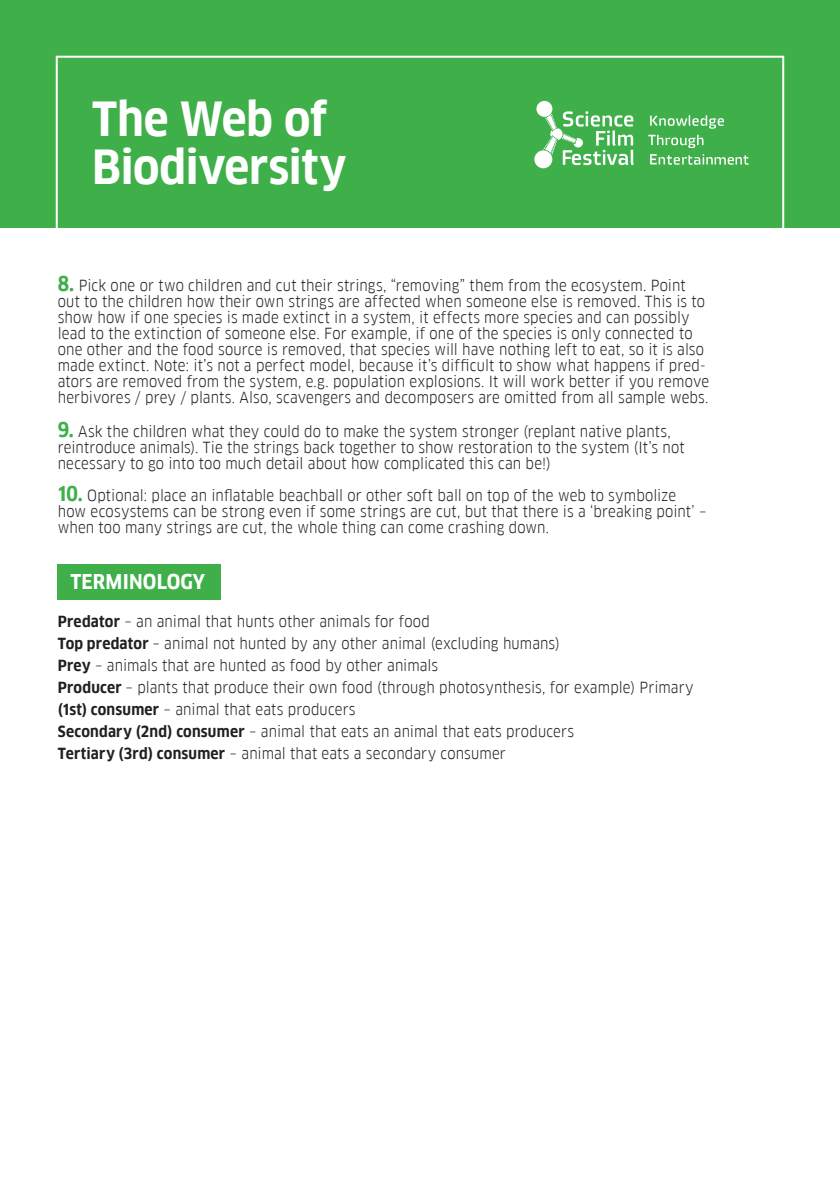
<style>
.page{position:relative;width:840px;height:1191px;background:#fff}
.page>*{position:absolute;margin:0;border:0;box-sizing:border-box;transform-origin:0 0}
.t1{font:700 46px/48px "Goethe FF Clan";letter-spacing:-.01em;color:#fff}
.t2{font:700 20px "Goethe FF Clan";letter-spacing:.01em;color:#fff}
.t3{font:15px/16px "Goethe FF Clan";letter-spacing:.01em;color:#231f20}
.s1{font-weight:700;font-size:20px;color:#3eaf49}
.s2{font-weight:700}
</style>
<div class="page">
<div style="left:0;top:0;width:839px;height:228px;background:#3eaf49"></div>
<div style="left:56px;top:56px;width:727px;height:180px;border:2px solid #fff"></div>
<svg style="left:534px;top:101px;width:214px;height:67px"></svg>
<div style="left:58px;top:564px;width:163px;height:36px;background:#3eaf49"></div>
<h1 class="t1" style="left:92px;top:96px;width:255px">The Web of<br>Biodiversity</h1>
<p class="t3" style="left:58px;top:277px;width:652px"><span class="s1">8.</span> Pick one or two children and cut their strings, “removing” them from the ecosystem. Point out to the children how their own strings are affected when someone else is removed. This is to show how if one species is made extinct in a system, it effects more species and can possibly lead to the extinction of someone else. For example, if one of the species is only connected to one other and the food source is removed, that species will have nothing left to eat, so it is also made extinct. Note: it’s not a perfect model, because it’s difficult to show what happens if pred&shy;ators are removed from the system, e.g. population explosions. It will work better if you remove herbivores / prey / plants. Also, scavengers and decomposers are omitted from all sample webs.</p>
<p class="t3" style="left:58px;top:423px;width:628px"><span class="s1">9.</span> Ask the children what they could do to make the system stronger (replant native plants, reintroduce animals). Tie the strings back together to show restoration to the system (It’s not necessary to go into too much detail about how complicated this can be!)</p>
<p class="t3" style="left:58px;top:488px;width:650px"><span class="s1">10.</span> Optional: place an inflatable beachball or other soft ball on top of the web to symbolize how ecosystems can be strong even if some strings are cut, but that there is a ‘breaking point’ – when too many strings are cut, the whole thing can come crashing down.</p>
<h2 class="t2" style="left:70px;top:569px;width:136px">TERMINOLOGY</h2>
<p class="t3" style="left:58px;top:610px;width:637px;line-height:22px"><span class="s2">Predator</span> – an animal that hunts other animals for food<br><span class="s2">Top predator</span> – animal not hunted by any other animal (excluding humans)<br><span class="s2">Prey</span> – animals that are hunted as food by other animals<br><span class="s2">Producer</span> – plants that produce their own food (through photosynthesis, for example) Primary <span class="s2">(1st) consumer</span> – animal that eats producers<br><span class="s2">Secondary (2nd) consumer</span> – animal that eats an animal that eats producers<br><span class="s2">Tertiary (3rd) consumer</span> – animal that eats a secondary consumer</p>
</div>
